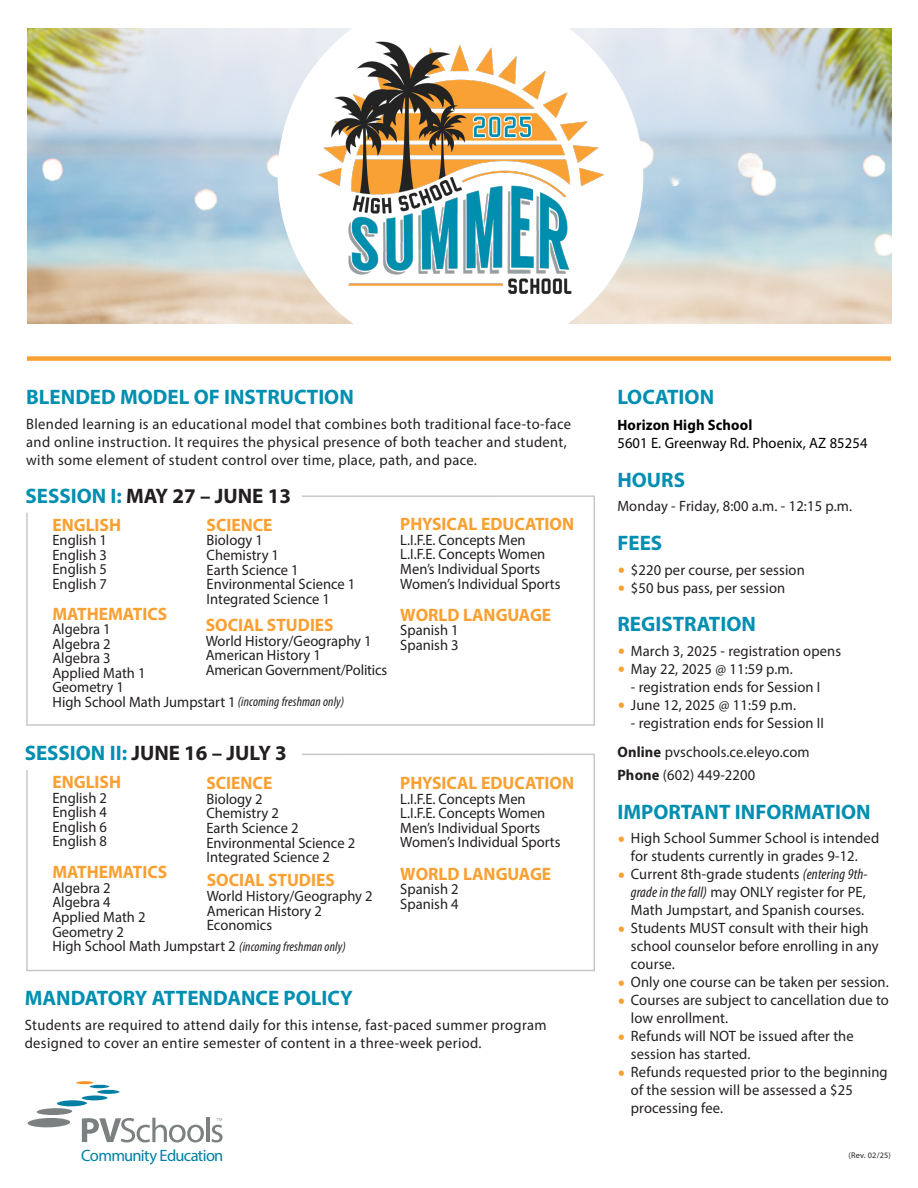
<style>
.page{position:relative;width:918px;height:1188px;background:#fff}
.page>*{position:absolute;margin:0;border:0;box-sizing:border-box;transform-origin:0 0}
.H2_Right_Menu{font:700 21px "Myriad Pro";color:#008fb1}
.Course_Listings{font:700 21px "Myriad Pro";color:#231f20}
.Course_Listings-2{font:700 18px "Myriad Pro";color:#f9a032}
.t1{font:16.5px "Myriad Pro";letter-spacing:-.04em;color:#007fa5}
.Paragraph{font:15px/18px "Myriad Pro";letter-spacing:.01em;color:#231f20}
.Course_Listings-3{font:15px "Myriad Pro";color:#231f20}
.Sidebar_Body{font:15px/18px "Myriad Pro";letter-spacing:.025em;color:#231f20}
.Sidebar_Body-2{font:15px "Myriad Pro";letter-spacing:.01em;color:#000}
.Paragraph-2{font:700 15px "Myriad Pro";letter-spacing:.01em;color:#000}
.IMPORTANT_INFORMATION_Bullets{font:italic condensed 13.5px "Myriad Pro";letter-spacing:.01em;color:#231f20}
.t2{font:8.25px "Myriad Pro";letter-spacing:.025em;color:#231f20}
.s1{color:#008fb1}
.s2{font-family:"Arial";font-weight:900;font-size:16.5px;color:#f9a032}
.s3{font-weight:700}
.s4{font-style:italic;font-stretch:condensed}
</style>
<div class="page">
<svg style="left:97px;top:1090px;width:23px;height:4px"></svg>
<hr style="left:89px;top:1085px;width:20px;height:3px;background:#007fa5;border-radius:50%">
<hr style="left:76px;top:1081px;width:18px;height:3px;background:#f6911e;border-radius:50%">
<svg style="left:27px;top:1095px;width:177px;height:47px"></svg>
<hr style="left:206px;top:1118px;width:3px;height:24px;background:#7b8080">
<svg style="left:211px;top:1118px;width:12px;height:25px"></svg>
<svg style="left:26px;top:495px;width:569px;height:231px"></svg>
<svg style="left:26px;top:753px;width:569px;height:219px"></svg>
<img style="left:28px;top:28px;width:863px;height:295px">
<svg style="left:278px;top:28px;width:365px;height:296px"></svg>
<img style="left:310px;top:28px;width:301px;height:288px">
<div style="left:27px;top:356px;width:864px;height:5px;background:#f9a032"></div>
<h2 class="H2_Right_Menu" style="left:26px;top:383px;width:329px">BLENDED MODEL OF INSTRUCTION</h2>
<p class="Paragraph" style="left:26px;top:414px;width:546px">Blended learning is an educational model that combines both traditional face-to-face and online instruction. It requires the physical presence of both teacher and student, with some element of student control over time, place, path, and pace.</p>
<h1 class="Course_Listings" style="left:25px;top:482px;width:267px"><span class="s1">SESSION I:</span> MAY 27 – JUNE 13</h1>
<p class="Course_Listings-2" style="left:207px;top:513px;width:67px">SCIENCE</p>
<p class="Paragraph" style="left:207px;top:533px;width:150px;line-height:14.5px">Biology 1<br>Chemistry 1<br>Earth Science 1<br>Environmental Science 1<br>Integrated Science 1</p>
<p class="Course_Listings-2" style="left:206px;top:613px;width:129px">SOCIAL STUDIES</p>
<p class="Paragraph" style="left:206px;top:633px;width:183px;line-height:14.5px">World History/Geography 1<br>American History 1<br>American Government/Politics</p>
<h3 class="Course_Listings-2" style="left:52px;top:513px;width:70px">ENGLISH</h3>
<p class="Course_Listings-3" style="left:52px;top:531px;width:56px">English 1</p>
<p class="Course_Listings-3" style="left:52px;top:545px;width:56px">English 3</p>
<p class="Course_Listings-3" style="left:52px;top:560px;width:56px">English 5</p>
<p class="Course_Listings-3" style="left:52px;top:575px;width:56px">English 7</p>
<p class="Course_Listings-2" style="left:52px;top:602px;width:116px">MATHEMATICS</p>
<p class="Paragraph" style="left:52px;top:622px;width:185px;line-height:14.5px">Algebra 1<br>Algebra 2<br>Algebra 3<br>Applied Math 1<br>Geometry 1<br>High School Math Jumpstart 1</p>
<p class="IMPORTANT_INFORMATION_Bullets" style="left:238px;top:693px;width:108px">(incoming freshman only)</p>
<p class="Course_Listings-2" style="left:400px;top:512px;width:175px">PHYSICAL EDUCATION</p>
<p class="Course_Listings-3" style="left:400px;top:531px;width:127px">L.I.F.E. Concepts Men</p>
<p class="Course_Listings-3" style="left:400px;top:545px;width:147px">L.I.F.E. Concepts Women</p>
<p class="Course_Listings-3" style="left:400px;top:560px;width:142px">Men’s Individual Sports</p>
<p class="Course_Listings-3" style="left:400px;top:574px;width:162px">Women’s Individual Sports</p>
<p class="Course_Listings-2" style="left:400px;top:603px;width:152px">WORLD LANGUAGE</p>
<p class="Course_Listings-3" style="left:400px;top:621px;width:60px">Spanish 1</p>
<p class="Course_Listings-3" style="left:400px;top:635px;width:60px">Spanish 3</p>
<p class="Course_Listings" style="left:25px;top:739px;width:264px"><span class="s1">SESSION II:</span> JUNE 16 – JULY 3</p>
<h3 class="Course_Listings-2" style="left:52px;top:770px;width:70px">ENGLISH</h3>
<p class="Course_Listings-3" style="left:52px;top:788px;width:56px">English 2</p>
<p class="Course_Listings-3" style="left:52px;top:803px;width:56px">English 4</p>
<p class="Course_Listings-3" style="left:52px;top:818px;width:56px">English 6</p>
<p class="Course_Listings-3" style="left:52px;top:832px;width:56px">English 8</p>
<h3 class="Course_Listings-2" style="left:206px;top:771px;width:67px">SCIENCE</h3>
<p class="Course_Listings-3" style="left:206px;top:790px;width:58px">Biology 2</p>
<p class="Course_Listings-3" style="left:206px;top:804px;width:74px">Chemistry 2</p>
<p class="Course_Listings-3" style="left:206px;top:819px;width:94px">Earth Science 2</p>
<p class="Course_Listings-3" style="left:206px;top:833px;width:150px">Environmental Science 2</p>
<p class="Course_Listings-3" style="left:206px;top:848px;width:125px">Integrated Science 2</p>
<h3 class="Course_Listings-2" style="left:207px;top:869px;width:129px">SOCIAL STUDIES</h3>
<p class="Course_Listings-3" style="left:207px;top:887px;width:167px">World History/Geography 2</p>
<p class="Course_Listings-3" style="left:207px;top:901px;width:117px">American History 2</p>
<p class="Course_Listings-3" style="left:207px;top:916px;width:67px">Economics</p>
<h3 class="Course_Listings-2" style="left:52px;top:860px;width:116px">MATHEMATICS</h3>
<p class="Course_Listings-3" style="left:52px;top:879px;width:60px">Algebra 2</p>
<p class="Course_Listings-3" style="left:52px;top:893px;width:60px">Algebra 4</p>
<p class="Course_Listings-3" style="left:52px;top:908px;width:95px">Applied Math 2</p>
<p class="Course_Listings-3" style="left:52px;top:922px;width:73px">Geometry 2</p>
<p class="Course_Listings-3" style="left:52px;top:937px;width:185px">High School Math Jumpstart 2</p>
<p class="IMPORTANT_INFORMATION_Bullets" style="left:239px;top:938px;width:108px">(incoming freshman only)</p>
<p class="Course_Listings-2" style="left:400px;top:771px;width:175px">PHYSICAL EDUCATION</p>
<p class="Course_Listings-3" style="left:400px;top:789px;width:127px">L.I.F.E. Concepts Men</p>
<p class="Course_Listings-3" style="left:400px;top:804px;width:147px">L.I.F.E. Concepts Women</p>
<p class="Course_Listings-3" style="left:400px;top:819px;width:142px">Men’s Individual Sports</p>
<p class="Course_Listings-3" style="left:400px;top:833px;width:162px">Women’s Individual Sports</p>
<p class="Course_Listings-2" style="left:400px;top:862px;width:152px">WORLD LANGUAGE</p>
<p class="Course_Listings-3" style="left:400px;top:880px;width:60px">Spanish 2</p>
<p class="Course_Listings-3" style="left:400px;top:895px;width:60px">Spanish 4</p>
<h2 class="H2_Right_Menu" style="left:25px;top:985px;width:330px">MANDATORY ATTENDANCE POLICY</h2>
<p class="Sidebar_Body" style="left:25px;top:1016px;width:523px">Students are required to attend daily for this intense, fast-paced summer program designed to cover an entire semester of content in a three-week period.</p>
<p class="H2_Right_Menu" style="left:617px;top:383px;width:98px">LOCATION</p>
<p class="Paragraph-2" style="left:617px;top:415px;width:137px">Horizon High School</p>
<p class="Sidebar_Body-2" style="left:617px;top:434px;width:252px">5601 E. Greenway Rd. Phoenix, AZ 85254</p>
<p class="H2_Right_Menu" style="left:617px;top:466px;width:69px">HOURS</p>
<p class="Sidebar_Body" style="left:617px;top:497px;width:236px">Monday - Friday, 8:00 a.m. - 12:15 p.m.</p>
<p class="H2_Right_Menu" style="left:617px;top:529px;width:46px">FEES</p>
<p class="Paragraph" style="left:617px;top:560px;width:189px"><span class="s2">•</span> $220 per course, per session</p>
<p class="Paragraph" style="left:617px;top:578px;width:169px"><span class="s2">•</span> $50 bus pass, per session</p>
<p class="H2_Right_Menu" style="left:617px;top:611px;width:140px">REGISTRATION</p>
<p class="Paragraph" style="left:617px;top:642px;width:225px"><span class="s2">•</span> March 3, 2025 - registration opens</p>
<p class="Paragraph" style="left:617px;top:660px;width:177px"><span class="s2">•</span> May 22, 2025 @ 11:59 p.m.</p>
<p class="Paragraph" style="left:631px;top:678px;width:191px">- registration ends for Session I</p>
<p class="Paragraph" style="left:617px;top:696px;width:180px"><span class="s2">•</span> June 12, 2025 @ 11:59 p.m.</p>
<p class="Paragraph" style="left:631px;top:714px;width:195px">- registration ends for Session II</p>
<p class="Sidebar_Body" style="left:617px;top:743px;width:194px"><span class="s3">Online</span> pvschools.ce.eleyo.com</p>
<p class="Sidebar_Body" style="left:617px;top:766px;width:139px"><span class="s3">Phone</span> (602) 449-2200</p>
<p class="H2_Right_Menu" style="left:617px;top:798px;width:255px">IMPORTANT INFORMATION</p>
<p class="Paragraph" style="left:617px;top:829px;width:263px;text-align:center"><span class="s2">•</span> High School Summer School is intended for students currently in grades 9-12.</p>
<p class="Paragraph" style="left:631px;top:865px;width:238px;text-indent:-14px"><span class="s2">•</span> Current 8th-grade students <span class="s4">(entering 9th&shy;grade in the fall)</span> may ONLY register for PE,<br>Math Jumpstart, and Spanish courses.</p>
<p class="Paragraph" style="left:631px;top:919px;width:249px;text-indent:-14px"><span class="s2">•</span> Students MUST consult with their high school counselor before enrolling in any course.</p>
<p class="Paragraph" style="left:617px;top:973px;width:273px"><span class="s2">•</span> Only one course can be taken per session.</p>
<p class="Paragraph" style="left:631px;top:991px;width:260px;text-indent:-14px"><span class="s2">•</span> Courses are subject to cancellation due to low enrollment.</p>
<p class="Paragraph" style="left:631px;top:1027px;width:224px;text-indent:-14px"><span class="s2">•</span> Refunds will NOT be issued after the session has started.</p>
<p class="Paragraph" style="left:631px;top:1063px;width:258px;text-indent:-14px"><span class="s2">•</span> Refunds requested prior to the beginning of the session will be assessed a $25 processing fee.</p>
<p class="t1" style="left:81px;top:1145px;width:144px">Community Education</p>
<p class="t2" style="left:849px;top:1150px;width:44px">(Rev. 02/25)</p>
</div>
